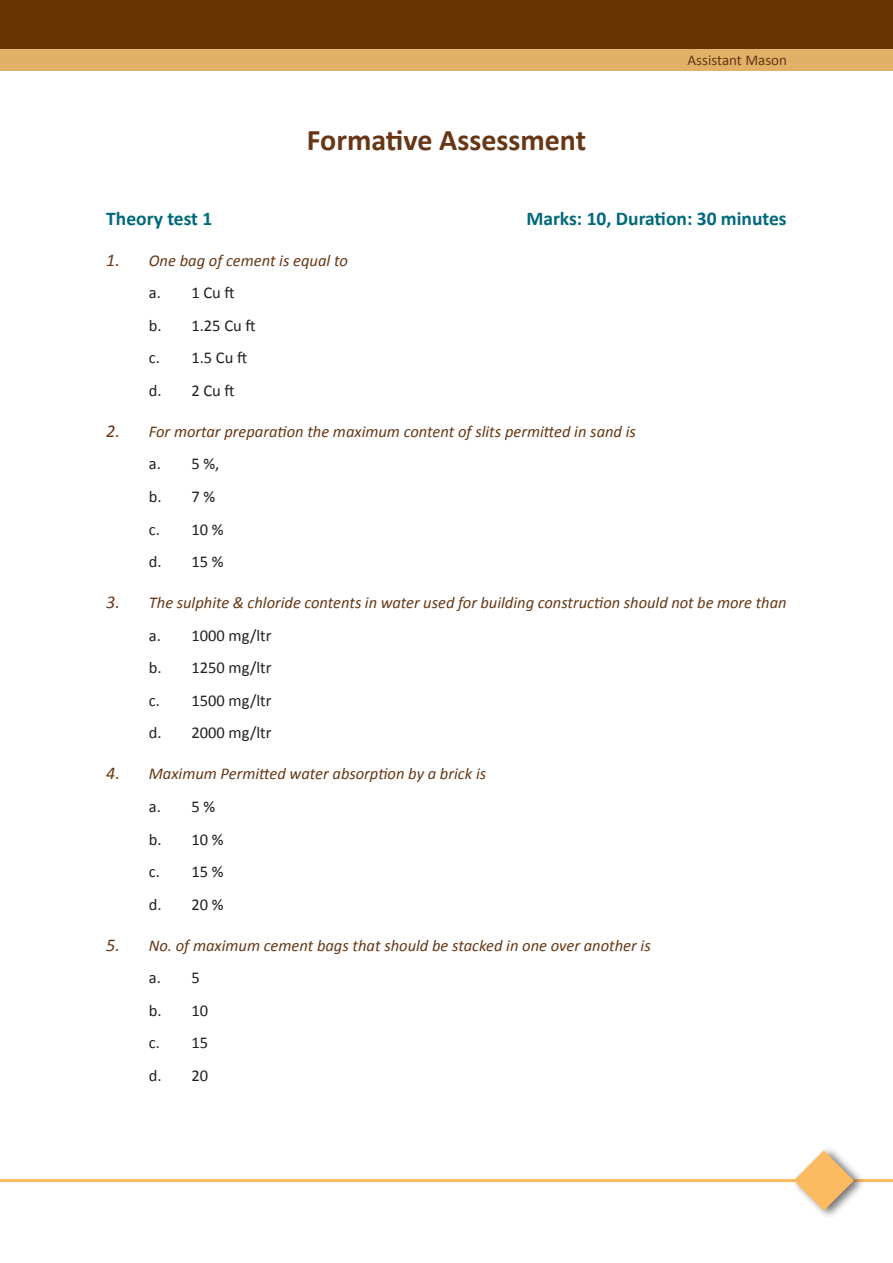
<style>
.page{position:relative;width:893px;height:1263px;background:#fff}
.page>*{position:absolute;margin:0;border:0;box-sizing:border-box;transform-origin:0 0}
._01_Heading{font:700 30px "Calibri";color:#673715}
._02_Sub_Heading{font:700 19.5px "Calibri";color:#01697c}
._10_Question_Numberi{font:italic 16.5px "Calibri";color:#673715}
._05_a__b__c__d_2nd_l{font:16.5px "Calibri";color:#231f20}
.t1{font:15px "Calibri";color:#673715}
.s1{font-size:18px}
</style>
<div class="page">
<div style="left:0;top:2px;width:893px;height:69px;background:#e1b167"></div>
<div style="left:0;top:0;width:893px;height:49px;background:#673303"></div>
<hr style="left:0;top:1179px;width:893px;height:3px;background:#fcba61">
<div style="left:790px;top:1144px;width:75px;height:75px;background:#231f20;opacity:.64"></div>
<svg style="left:794px;top:1150px;width:60px;height:60px"></svg>
<p class="_01_Heading" style="left:307px;top:121px;width:281px">Formative Assessment</p>
<p class="t1" style="left:688px;top:50px;width:101px">Assistant Mason</p>
<p class="_02_Sub_Heading" style="left:106px;top:206px;width:108px">Theory test 1</p>
<p class="_02_Sub_Heading" style="left:526px;top:206px;width:262px">Marks: 10, Duration: 30 minutes</p>
<p class="_10_Question_Numberi" style="left:106px;top:250px;width:243px"><span class="s1">1.</span> One bag of cement is equal to</p>
<p class="_05_a__b__c__d_2nd_l" style="left:149px;top:282px;width:87px">a. 1 Cu ft</p>
<p class="_05_a__b__c__d_2nd_l" style="left:149px;top:315px;width:108px">b. 1.25 Cu ft</p>
<p class="_05_a__b__c__d_2nd_l" style="left:149px;top:347px;width:100px">c. 1.5 Cu ft</p>
<p class="_05_a__b__c__d_2nd_l" style="left:149px;top:380px;width:87px">d. 2 Cu ft</p>
<p class="_10_Question_Numberi" style="left:106px;top:421px;width:531px"><span class="s1">2.</span> For mortar preparation the maximum content of slits permitted in sand is</p>
<p class="_05_a__b__c__d_2nd_l" style="left:149px;top:453px;width:72px">a. 5 %,</p>
<p class="_05_a__b__c__d_2nd_l" style="left:149px;top:486px;width:68px">b. 7 %</p>
<p class="_05_a__b__c__d_2nd_l" style="left:149px;top:519px;width:76px">c. 10 %</p>
<p class="_05_a__b__c__d_2nd_l" style="left:149px;top:551px;width:76px">d. 15 %</p>
<p class="_10_Question_Numberi" style="left:106px;top:592px;width:682px"><span class="s1">3.</span> The sulphite &amp; chloride contents in water used for building construction should not be more than</p>
<p class="_05_a__b__c__d_2nd_l" style="left:149px;top:625px;width:124px">a. 1000 mg/ltr</p>
<p class="_05_a__b__c__d_2nd_l" style="left:149px;top:657px;width:124px">b. 1250 mg/ltr</p>
<p class="_05_a__b__c__d_2nd_l" style="left:149px;top:690px;width:124px">c. 1500 mg/ltr</p>
<p class="_05_a__b__c__d_2nd_l" style="left:149px;top:722px;width:124px">d. 2000 mg/ltr</p>
<p class="_10_Question_Numberi" style="left:106px;top:764px;width:381px"><span class="s1">4.</span> Maximum Permitted water absorption by a brick is</p>
<p class="_05_a__b__c__d_2nd_l" style="left:149px;top:796px;width:68px">a. 5 %</p>
<p class="_05_a__b__c__d_2nd_l" style="left:149px;top:829px;width:76px">b. 10 %</p>
<p class="_05_a__b__c__d_2nd_l" style="left:149px;top:861px;width:76px">c. 15 %</p>
<p class="_05_a__b__c__d_2nd_l" style="left:149px;top:894px;width:76px">d. 20 %</p>
<p class="_10_Question_Numberi" style="left:106px;top:935px;width:546px"><span class="s1">5.</span> No. of maximum cement bags that should be stacked in one over another is</p>
<p class="_05_a__b__c__d_2nd_l" style="left:149px;top:967px;width:52px">a. 5</p>
<p class="_05_a__b__c__d_2nd_l" style="left:149px;top:1000px;width:61px">b. 10</p>
<p class="_05_a__b__c__d_2nd_l" style="left:149px;top:1032px;width:61px">c. 15</p>
<p class="_05_a__b__c__d_2nd_l" style="left:149px;top:1065px;width:61px">d. 20</p>
</div>
